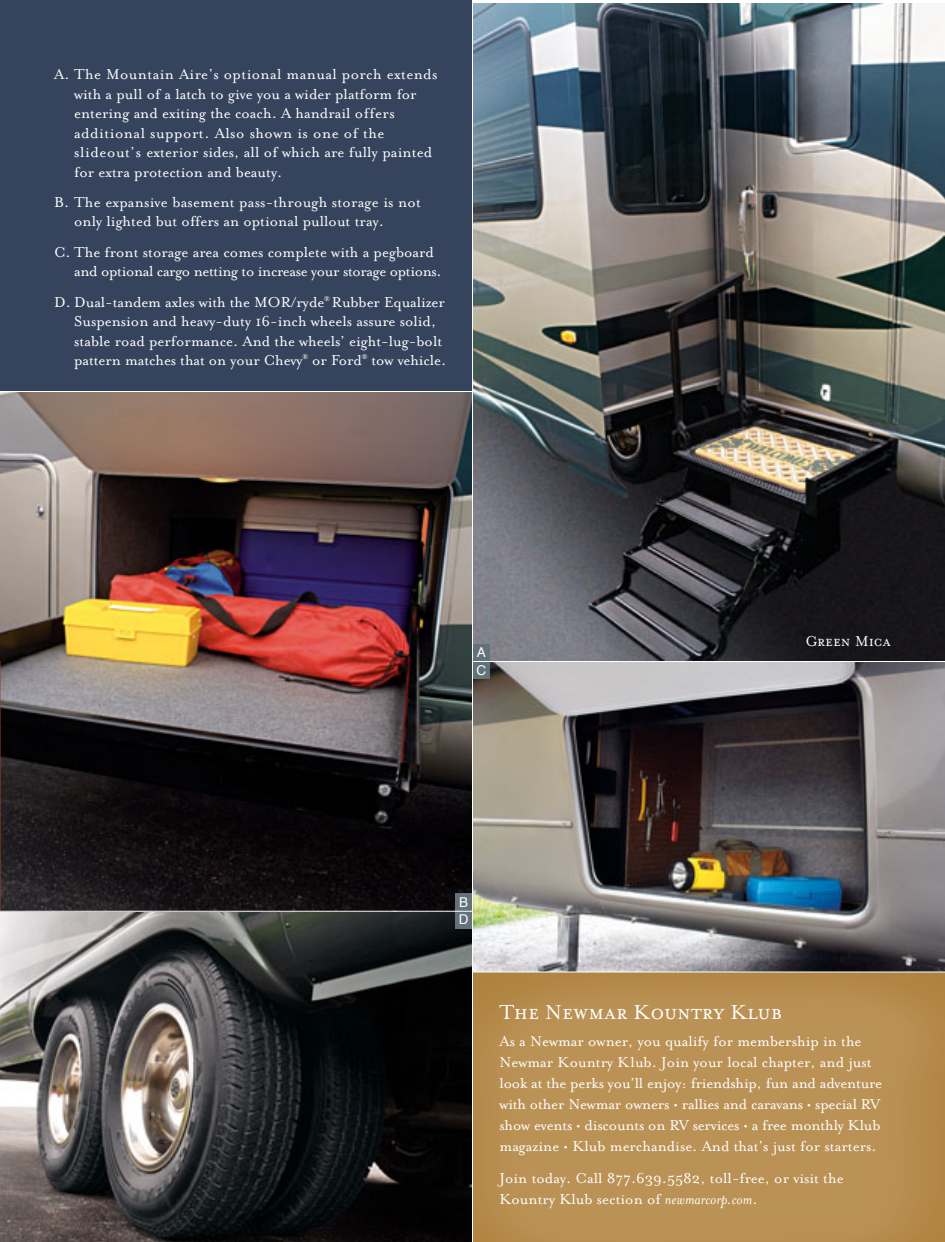
<style>
.page{position:relative;width:945px;height:1242px;background:#fff}
.page>*{position:absolute;margin:0;border:0;box-sizing:border-box;transform-origin:0 0}
.t1{font:23.25px "Mrs Eaves Small Caps";color:#fff}
.t2{font:16.5px/19.5px "Mrs Eaves Roman";color:#fff}
.t3{font:16.5px/19.5px "Mrs Eaves Roman";letter-spacing:-.025em;color:#fff}
.t4{font:16.5px "Mrs Eaves Small Caps";color:#fff}
.t5{font:13.5px "Helvetica";color:#fff}
.s1{font-family:"Mrs Eaves";font-style:italic}
</style>
<div class="page">
<img style="left:473px;top:3px;width:472px;height:1238px">
<img style="left:0;top:392px;width:472px;height:849px">
<div style="left:0;top:0;width:472px;height:392px;background:#36435c"></div>
<div style="left:455px;top:894px;width:17px;height:17px;background:#63727a"></div>
<div style="left:473px;top:662px;width:17px;height:17px;background:#63727a"></div>
<div style="left:455px;top:912px;width:17px;height:17px;background:#63727a"></div>
<div style="left:473px;top:644px;width:17px;height:17px;background:#63727a"></div>
<hr style="left:0;top:391px;width:472px;height:1px;background:#fff">
<hr style="left:472px;top:661px;width:473px;height:1px;background:#fff">
<hr style="left:472px;top:972px;width:473px;height:1px;background:#fff">
<hr style="left:0;top:911px;width:472px;height:1px;background:#fff">
<p class="t2" style="left:74px;top:67px;width:365px;text-indent:-20px">A. The Mountain Aire’s optional manual porch extends with a pull of a latch to give you a wider platform for entering and exiting the coach. A handrail offers additional support. Also shown is one of the slideout’s exterior sides, all of which are fully painted for extra protection and beauty.</p>
<p class="t2" style="left:74px;top:194px;width:348px;text-indent:-20px">B. The expansive basement pass-through storage is not only lighted but offers an optional pullout tray.</p>
<p class="t3" style="left:74px;top:244px;width:369px;text-indent:-20px">C. The front storage area comes complete with a pegboard and optional cargo netting to increase your storage options.</p>
<p class="t2" style="left:74px;top:294px;width:374px;text-indent:-20px">D. Dual-tandem axles with the MOR/ryde<sup>®</sup> Rubber Equalizer Suspension and heavy-duty 16-inch wheels assure solid, stable road performance. And the wheels’ eight-lug-bolt pattern matches that on your Chevy<sup>®</sup> or Ford<sup>®</sup> tow vehicle.</p>
<p class="t5" style="left:477px;top:646px;width:11px">A</p>
<p class="t5" style="left:477px;top:664px;width:11px">C</p>
<p class="t4" style="left:805px;top:631px;width:87px">Green Mica</p>
<p class="t5" style="left:459px;top:896px;width:11px">B</p>
<p class="t5" style="left:459px;top:914px;width:11px">D</p>
<h1 class="t1" style="left:499px;top:998px;width:284px">The Newmar Kountry Klub</h1>
<p class="t2" style="left:499px;top:1032px;width:384px;line-height:21px">As a Newmar owner, you qualify for membership in the Newmar Kountry Klub. Join your local chapter, and just look at the perks you’ll enjoy: friendship, fun and adventure with other Newmar owners • rallies and caravans • special RV show events • discounts on RV services • a free monthly Klub magazine • Klub merchandise. And that’s just for starters.</p>
<p class="t2" style="left:499px;top:1169px;width:346px;line-height:21px">Join today. Call 877.639.5582, toll-free, or visit the<br>Kountry Klub section of <span class="s1">newmarcorp.com</span>.</p>
</div>
